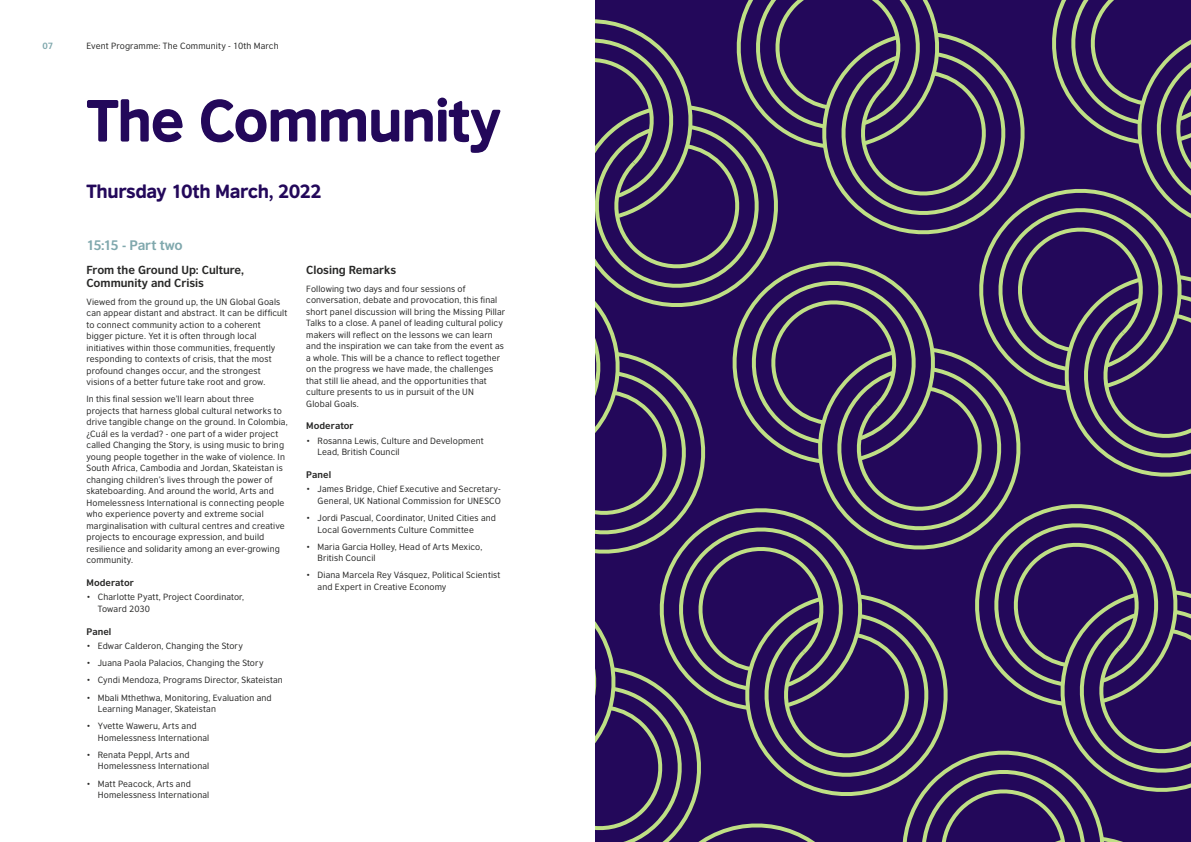
<style>
.page{position:relative;width:1191px;height:842px;background:#fff}
.page>*{position:absolute;margin:0;border:0;box-sizing:border-box;transform-origin:0 0}
.t1{font:56px "British Council Sans Headline";letter-spacing:-.03em;color:#23085a}
.t2{font:18px "British Council Sans Headline";letter-spacing:-.025em;color:#23085a}
.t3{font:700 13px "British Council Sans";letter-spacing:-.02em;color:#80a8ad}
.t4{font:700 11px/13px "British Council Sans";color:#282827}
.t5{font:700 9px "British Council Sans";letter-spacing:.005em;color:#282827}
.t6{font:8.5px/11.5px "British Council Sans";letter-spacing:.015em;color:#282827}
.t7{font:700 8.5px "British Council Sans";color:#80a8ad}
</style>
<div class="page">
<svg style="left:596px;top:0;width:594px;height:841px;background:#38255f"></svg>
<p class="t7" style="left:43px;top:38px;width:12px">07</p>
<p class="t6" style="left:86px;top:39px;width:194px">Event Programme: The Community - 10th March</p>
<h1 class="t1" style="left:86px;top:77px;width:416px">The Community</h1>
<h2 class="t2" style="left:86px;top:177px;width:237px">Thursday 10th March, 2022</h2>
<h3 class="t3" style="left:86px;top:234px;width:98px">15:15 - Part two</h3>
<p class="t4" style="left:86px;top:263px;width:159px">From the Ground Up: Culture,<br>Community and Crisis</p>
<p class="t6" style="left:86px;top:295px;width:202px">Viewed from the ground up, the UN Global Goals can appear distant and abstract. It can be difficult to connect community action to a coherent bigger picture. Yet it is often through local initiatives within those communities, frequently responding to contexts of crisis, that the most profound changes occur, and the strongest visions of a better future take root and grow.</p>
<p class="t6" style="left:86px;top:393px;width:203px">In this final session we’ll learn about three projects that harness global cultural networks to drive tangible change on the ground. In Colombia, ¿Cuál es la verdad? - one part of a wider project called Changing the Story, is using music to bring young people together in the wake of violence. In South Africa, Cambodia and Jordan, Skateistan is changing children’s lives through the power of skateboarding. And around the world, Arts and Homelessness International is connecting people who experience poverty and extreme social marginalisation with cultural centres and creative projects to encourage expression, and build resilience and solidarity among an ever-growing community.</p>
<p class="t5" style="left:86px;top:575px;width:49px">Moderator</p>
<p class="t6" style="left:98px;top:591px;width:148px;text-indent:-11px">• Charlotte Pyatt, Project Coordinator,<br>Toward 2030</p>
<p class="t5" style="left:86px;top:623px;width:26px">Panel</p>
<p class="t6" style="left:86px;top:639px;width:158px">• Edwar Calderon, Changing the Story</p>
<p class="t6" style="left:86px;top:657px;width:178px">• Juana Paola Palacios, Changing the Story</p>
<p class="t6" style="left:86px;top:674px;width:198px">• Cyndi Mendoza, Programs Director, Skateistan</p>
<p class="t6" style="left:98px;top:691px;width:175px;text-indent:-11px">• Mbali Mthethwa, Monitoring, Evaluation and<br>Learning Manager, Skateistan</p>
<p class="t6" style="left:98px;top:720px;width:113px;text-indent:-11px">• Yvette Waweru, Arts and<br>Homelessness International</p>
<p class="t6" style="left:98px;top:748px;width:113px;text-indent:-11px">• Renata Peppl, Arts and<br>Homelessness International</p>
<p class="t6" style="left:98px;top:777px;width:113px;text-indent:-11px">• Matt Peacock, Arts and<br>Homelessness International</p>
<p class="t4" style="left:306px;top:263px;width:92px">Closing Remarks</p>
<p class="t6" style="left:306px;top:282px;width:200px">Following two days and four sessions of conversation, debate and provocation, this final short panel discussion will bring the Missing Pillar Talks to a close. A panel of leading cultural policy makers will reflect on the lessons we can learn and the inspiration we can take from the event as a whole. This will be a chance to reflect together on the progress we have made, the challenges that still lie ahead, and the opportunities that culture presents to us in pursuit of the UN<br>Global Goals.</p>
<p class="t5" style="left:306px;top:418px;width:49px">Moderator</p>
<p class="t6" style="left:317px;top:434px;width:168px;text-indent:-11px">• Rosanna Lewis, Culture and Development<br>Lead, British Council</p>
<p class="t5" style="left:306px;top:467px;width:26px">Panel</p>
<p class="t6" style="left:306px;top:483px;width:196px;text-align:right">• James Bridge, Chief Executive and Secretary-<br>General, UK National Commission for UNESCO</p>
<p class="t6" style="left:317px;top:511px;width:180px;text-indent:-11px">• Jordi Pascual, Coordinator, United Cities and<br>Local Governments Culture Committee</p>
<p class="t6" style="left:317px;top:540px;width:166px;text-indent:-11px">• Maria Garcia Holley, Head of Arts Mexico,<br>British Council</p>
<p class="t6" style="left:317px;top:569px;width:184px;text-indent:-11px">• Diana Marcela Rey Vásquez, Political Scientist and Expert in Creative Economy</p>
</div>
